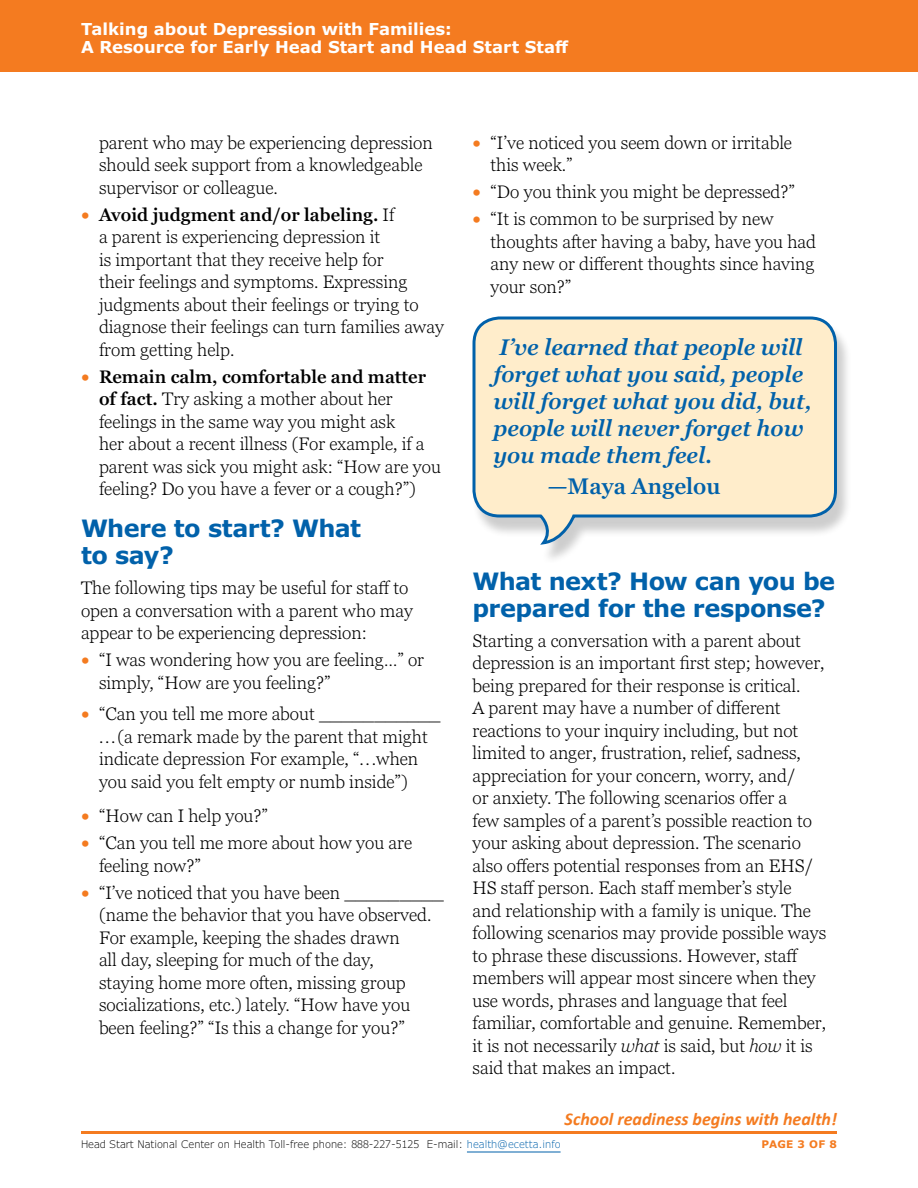
<style>
.page{position:relative;width:918px;height:1188px;background:#fff}
.page>*{position:absolute;margin:0;border:0;box-sizing:border-box;transform-origin:0 0}
.t1{font:700 24px/27px "Verdana Pro";letter-spacing:-.025em;color:#0161aa}
.t2{font:italic 600 22.5px/27px "Georgia Pro";color:#0161aa}
.t3{font:600 22.5px "Georgia Pro";color:#0161aa}
.t4{font:300 18px/22.5px "Georgia Pro";color:#000}
.t5{font:italic 700 18px "Calibri";color:#f47b20}
.t6{font:700 16.5px/18px "Verdana Pro";color:#fff}
.t7{font:300 10.5px "Verdana Pro";color:#000}
.t8{font:700 10.5px "Verdana Pro";letter-spacing:.02em;color:#f47b20}
.s1{font-weight:900;color:#f47b20}
.s2{font-weight:600}
.s3{font-style:italic}
.s4{color:#0161aa}
</style>
<div class="page">
<hr style="left:81px;top:1131px;width:756px;height:3px;background:#f47b20">
<hr style="left:467px;top:1152px;width:94px;height:1px;background:#0161aa">
<div style="left:0;top:0;width:918px;height:72px;background:#f47b20"></div>
<div style="left:472px;top:321px;width:380px;height:244px;background:#000;opacity:.2"></div>
<svg style="left:472px;top:316px;width:367px;height:231px;background:#f2e7cd"></svg>
<p class="t6" style="left:81px;top:20px;width:489px">Talking about Depression with Families:<br>A Resource for Early Head Start and Head Start Staff</p>
<p class="t4" style="left:99px;top:132px;width:335px">parent who may be experiencing depression should seek support from a knowledgeable supervisor or colleague.</p>
<p class="t4" style="left:99px;top:204px;width:347px;text-indent:-18px"><span class="s1">•</span> <span class="s2">Avoid judgment and/or labeling.</span> If<br>a parent is experiencing depression it<br>is important that they receive help for<br>their feelings and symptoms. Expressing judgments about their feelings or trying to diagnose their feelings can turn families away from getting help.</p>
<p class="t4" style="left:99px;top:366px;width:343px;text-indent:-18px"><span class="s1">•</span> <span class="s2">Remain calm, comfortable and matter of fact.</span> Try asking a mother about her feelings in the same way you might ask<br>her about a recent illness (For example, if a parent was sick you might ask: “How are you feeling? Do you have a fever or a cough?”)</p>
<h2 class="t1" style="left:81px;top:515px;width:282px">Where to start? What to say?</h2>
<p class="t4" style="left:81px;top:577px;width:334px">The following tips may be useful for staff to open a conversation with a parent who may appear to be experiencing depression:</p>
<p class="t4" style="left:99px;top:649px;width:327px;text-indent:-18px"><span class="s1">•</span> “I was wondering how you are feeling…” or simply, “How are you feeling?”</p>
<p class="t4" style="left:99px;top:703px;width:343px;text-indent:-18px"><span class="s1">•</span> “Can you tell me more about ___________ ...(a remark made by the parent that might indicate depression For example, “...when you said you felt empty or numb inside”)</p>
<p class="t4" style="left:81px;top:805px;width:188px"><span class="s1">•</span> “How can I help you?”</p>
<p class="t4" style="left:99px;top:832px;width:315px;text-indent:-18px"><span class="s1">•</span> “Can you tell me more about how you are feeling now?”</p>
<p class="t4" style="left:99px;top:882px;width:346px;text-indent:-18px"><span class="s1">•</span> “I’ve noticed that you have been _________ (name the behavior that you have observed.<br>For example, keeping the shades drawn<br>all day, sleeping for much of the day,<br>staying home more often, missing group socializations, etc.) lately. “How have you been feeling?” “Is this a change for you?”</p>
<p class="t4" style="left:490px;top:132px;width:303px;text-indent:-18px"><span class="s1">•</span> “I’ve noticed you seem down or irritable this week.”</p>
<p class="t4" style="left:472px;top:181px;width:324px"><span class="s1">•</span> “Do you think you might be depressed?”</p>
<p class="t4" style="left:490px;top:208px;width:327px;text-indent:-18px"><span class="s1">•</span> “It is common to be surprised by new thoughts after having a baby, have you had any new or different thoughts since having your son?”</p>
<p class="t2" style="left:493px;top:334px;width:319px">I’ve learned that people will forget what you said, people will forget what you did, but, people will never forget how you made them feel.</p>
<p class="t3" style="left:547px;top:473px;width:175px"><span class="s3">—</span>Maya Angelou</p>
<h2 class="t1" style="left:472px;top:568px;width:364px">What next? How can you be prepared for the response?</h2>
<p class="t4" style="left:472px;top:630px;width:355px">Starting a conversation with a parent about depression is an important first step; however, being prepared for their response is critical.<br>A parent may have a number of different reactions to your inquiry including, but not limited to anger, frustration, relief, sadness, appreciation for your concern, worry, and/<br>or anxiety. The following scenarios offer a<br>few samples of a parent’s possible reaction to your asking about depression. The scenario also offers potential responses from an EHS/ HS staff person. Each staff member’s style<br>and relationship with a family is unique. The following scenarios may provide possible ways to phrase these discussions. However, staff members will appear most sincere when they use words, phrases and language that feel familiar, comfortable and genuine. Remember, it is not necessarily <span class="s3">what</span> is said, but <span class="s3">how</span> it is said that makes an impact.</p>
<p class="t5" style="left:565px;top:1108px;width:274px">School readiness begins with health!</p>
<p class="t7" style="left:81px;top:1137px;width:481px">Head Start National Center on Health Toll-free phone: 888-227-5125 E-mail: <span class="s4">health@ecetta.info</span></p>
<p class="t8" style="left:762px;top:1137px;width:77px">PAGE 3 OF 8</p>
</div>
